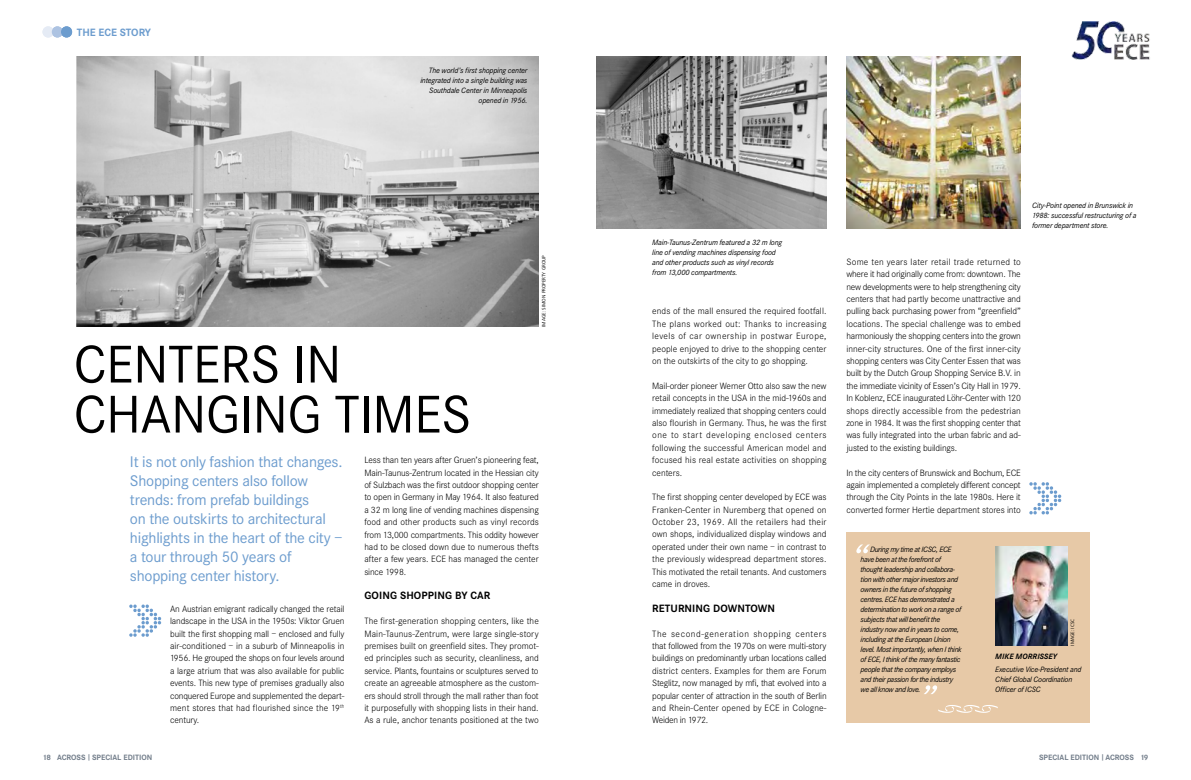
<style>
.page{position:relative;width:1191px;height:780px;background:#fff}
.page>*{position:absolute;margin:0;border:0;box-sizing:border-box;transform-origin:0 0}
.t1{font:55px/50px "Corporate S";letter-spacing:-.01em;color:#000}
.t2{font:16px/19px "Corporate S";letter-spacing:-.015em;color:#6c9cce}
.t3{font:700 11px "Corporate S";letter-spacing:.01em;color:#000}
.t4{font:700 11px "Corporate S";color:#6c9cce}
.t5{font:300 9.5px/12.4px "Corporate S";letter-spacing:-.005em;color:#000;text-align:justify}
.t6{font:italic 8px/10px "Corporate S";letter-spacing:-.045em;color:#000}
.t7{font:italic 8px/10px "Corporate S";letter-spacing:-.02em;color:#000}
.t8{font:700 8px "Corporate S";color:#727d8a}
.t9{font:italic 700 8px "Corporate S";letter-spacing:.01em;color:#000}
.t10{font:5px "Frutiger Next LT";color:#000}
.s1{font-size:6.4px}
</style>
<div class="page">
<img style="left:76px;top:57px;width:463px;height:269px">
<img style="left:596px;top:57px;width:230px;height:171px">
<img style="left:846px;top:57px;width:174px;height:171px">
<div style="left:846px;top:532px;width:243px;height:191px;background:#e7c9a7"></div>
<svg style="left:938px;top:705px;width:60px;height:8px"></svg>
<img style="left:995px;top:546px;width:72px;height:99px">
<svg style="left:129px;top:604px;width:32px;height:32px"></svg>
<svg style="left:1029px;top:482px;width:32px;height:32px"></svg>
<svg style="left:856px;top:544px;width:14px;height:9px"></svg>
<svg style="left:924px;top:685px;width:13px;height:9px"></svg>
<svg style="left:43px;top:26px;width:29px;height:11px"></svg>
<img style="left:1071px;top:22px;width:79px;height:38px">
<p class="t4" style="left:77px;top:26px;width:8px">THE</p>
<p class="t4" style="left:98px;top:26px;width:7px">ECE</p>
<p class="t4" style="left:120px;top:26px;width:33px">STO RY</p>
<p class="t7" style="left:420px;top:66px;width:108px;text-align:right">The world’s first shopping center integrated into a single building was<br>Southdale Center in Minneapolis opened in 1956.</p>
<p class="t10" style="left:541px;top:327px;width:73px;rotate:-90deg">Image: Si mon Property Group</p>
<h1 class="t1" style="left:74px;top:340px;width:62px">CENTERS</h1>
<h1 class="t1" style="left:74px;top:340px;width:289px;text-indent:219px">IN<br>CHANGING TIMES</h1>
<h2 class="t2" style="left:130px;top:452px;width:214px">It is not only fashion that changes.<br>Shopping centers also follow trends: from prefab buildings<br>on the outskirts to architectural highlights in the heart of the city – a tour through 50 years of shopping center history.</h2>
<p class="t5" style="left:364px;top:454px;width:176px">Less than ten years after Gruen’s pioneering feat, Main-Taunus-Zentrum located in the Hessian city of Sulzbach was the first outdoor shopping center to open in Germany in May 1964. It also featured a 32 m long line of vending machines dispensing food and other products such as vinyl records from 13,000 compartments. This oddity however had to be closed down due to numerous thefts after a few years. ECE has managed the center since 1998.</p>
<p class="t3" style="left:364px;top:589px;width:125px">GOING SHOPPING BY CAR</p>
<p class="t5" style="left:364px;top:615px;width:176px">The first-generation shopping centers, like the Main-Taunus-Zentrum, were large single-story premises built on greenfield sites. They promot&shy;ed principles such as security, cleanliness, and service. Plants, fountains or sculptures served to create an agreeable atmosphere as the custom&shy;ers should stroll through the mall rather than foot it purposefully with shopping lists in their hand.<br>As a rule, anchor tenants positioned at the two</p>
<p class="t5" style="left:170px;top:602px;width:176px">An Austrian emigrant radically changed the retail landscape in the USA in the 1950s: Viktor Gruen built the first shopping mall – enclosed and fully air-conditioned – in a suburb of Minneapolis in 1956. He grouped the shops on four levels around a large atrium that was also available for public events. This new type of premises gradually also conquered Europe and supplemented the depart&shy;ment stores that had flourished since the 19<sup>th </sup>century.</p>
<p class="t7" style="left:652px;top:237px;width:132px">Main-Taunus-Zentrum featured a 32 m long line of vending machines dispensing food and other products such as vinyl records from 13,000 compartments.</p>
<p class="t5" style="left:652px;top:305px;width:176px">ends of the mall ensured the required footfall.<br>The plans worked out: Thanks to increasing levels of car ownership in postwar Europe, people enjoyed to drive to the shopping center on the outskirts of the city to go shopping.</p>
<p class="t5" style="left:652px;top:379px;width:176px">Mail-order pioneer Werner Otto also saw the new retail concepts in the USA in the mid-1960s and immediately realized that shopping centers could also flourish in Germany. Thus, he was the first one to start developing enclosed centers following the successful American model and focused his real estate activities on shopping centers.</p>
<p class="t5" style="left:652px;top:491px;width:176px">The first shopping center developed by ECE was Franken-Center in Nuremberg that opened on October 23, 1969. All the retailers had their own shops, individualized display windows and operated under their own name – in contrast to the previously widespread department stores.<br>This motivated the retail tenants. And customers came in droves.</p>
<p class="t3" style="left:652px;top:601px;width:124px">RETURNING DOWNTOWN</p>
<p class="t5" style="left:652px;top:627px;width:176px">The second-generation shopping centers that followed from the 1970s on were multi-story buildings on predominantly urban locations called district centers. Examples for them are Forum Steglitz, now managed by mfi, that evolved into a popular center of attraction in the south of Berlin and Rhein-Center opened by ECE in Cologne-Weiden in 1972.</p>
<p class="t5" style="left:846px;top:255px;width:176px">Some ten years later retail trade returned to where it had originally come from: downtown. The new developments were to help strengthening city centers that had partly become unattractive and pulling back purchasing power from “greenfield” locations. The special challenge was to embed harmoniously the shopping centers into the grown inner-city structures. One of the first inner-city shopping centers was City Center Essen that was built by the Dutch Group Shopping Service B.V. in the immediate vicinity of Essen’s City Hall in 1979.<br>In Koblenz, ECE inaugurated Löhr-Center with 120 shops directly accessible from the pedestrian zone in 1984. It was the first shopping center that was fully integrated into the urban fabric and ad&shy;justed to the existing buildings.</p>
<p class="t5" style="left:846px;top:466px;width:176px">In the city centers of Brunswick and Bochum, ECE again implemented a completely different concept through the City Points in the late 1980s. Here it converted former Hertie department stores into</p>
<p class="t7" style="left:1032px;top:201px;width:106px">City-Point opened in Brunswick in<br>1988: successful restructuring of a former department store.</p>
<p class="t6" style="left:860px;top:544px;width:103px;text-indent:9px">During my time at ICSC, ECE have been at the forefront of thought leadership and collabora&shy;tion with other major investors and owners in the future of shopping centres. ECE has demonstrated a determination to work on a range of subjects that will benefit the industry now and in years to come, including at the European Union level. Most importantly, when I think of ECE, I think of the many fantastic people that the company employs and their passion for the industry we all know and love.</p>
<p class="t10" style="left:1069px;top:645px;width:28px;rotate:-90deg">Image: ICSC</p>
<p class="t9" style="left:995px;top:652px;width:63px">MIKE MORR ISS EY</p>
<p class="t7" style="left:995px;top:664px;width:88px">Executive Vice-President and<br>Chief Global Coordination<br>Officer of ICSC</p>
<p class="t8" style="left:43px;top:752px;width:111px">18 AC ROSS <span class="s1">|</span> SPECIAL EDITION</p>
<p class="t8" style="left:1039px;top:752px;width:111px">SPECIAL EDITION <span class="s1">|</span> AC ROSS 19</p>
</div>
